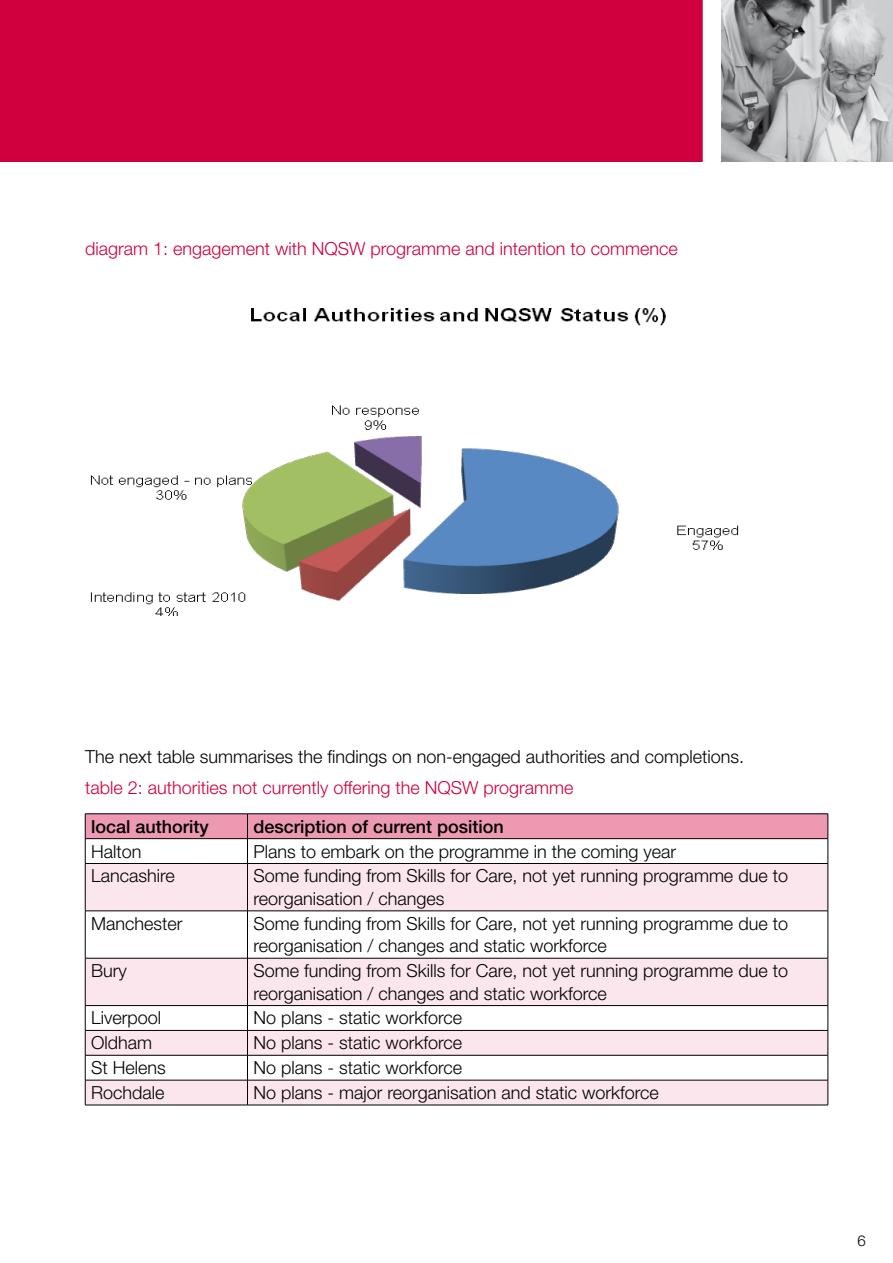
<style>
.page{position:relative;width:893px;height:1263px;background:#fff}
.page>*{position:absolute;margin:0;border:0;box-sizing:border-box;transform-origin:0 0}
.t1{font:300 18px/22.5px "Helvetica Neue LT Std";color:#000}
.t2{font:300 18px "Helvetica Neue LT Std";color:#cf003d}
.t3{font:500 18px "Helvetica Neue LT Std";color:#000}
.t4{font:300 15px "Helvetica Neue LT Std";color:#000}
</style>
<div class="page">
<div style="left:0;top:0;width:703px;height:162px;background:#cf003d"></div>
<img style="left:721px;top:0;width:172px;height:161px">
<img style="left:90px;top:308px;width:649px;height:308px">
<svg style="left:86px;top:864px;width:742px;height:241px;fill:#fae6ec"></svg>
<hr style="left:85px;top:813px;width:162px;height:1px;background:#000">
<hr style="left:247px;top:813px;width:581px;height:1px;background:#000">
<svg style="left:85px;top:814px;width:744px;height:49px"></svg>
<hr style="left:85px;top:863px;width:162px;height:1px;background:#000">
<hr style="left:85px;top:864px;width:1px;height:47px;background:#000">
<hr style="left:247px;top:863px;width:581px;height:1px;background:#000">
<hr style="left:247px;top:864px;width:1px;height:47px;background:#000">
<hr style="left:828px;top:864px;width:1px;height:47px;background:#000">
<hr style="left:85px;top:910px;width:162px;height:1px;background:#000">
<hr style="left:85px;top:911px;width:1px;height:47px;background:#000">
<hr style="left:247px;top:910px;width:581px;height:1px;background:#000">
<hr style="left:247px;top:911px;width:1px;height:47px;background:#000">
<hr style="left:828px;top:911px;width:1px;height:47px;background:#000">
<hr style="left:85px;top:958px;width:162px;height:1px;background:#000">
<hr style="left:85px;top:958px;width:1px;height:47px;background:#000">
<hr style="left:247px;top:958px;width:581px;height:1px;background:#000">
<hr style="left:247px;top:958px;width:1px;height:47px;background:#000">
<hr style="left:828px;top:958px;width:1px;height:47px;background:#000">
<hr style="left:85px;top:1005px;width:162px;height:1px;background:#000">
<hr style="left:247px;top:1005px;width:581px;height:1px;background:#000">
<hr style="left:85px;top:1030px;width:162px;height:1px;background:#000">
<hr style="left:247px;top:1030px;width:581px;height:1px;background:#000">
<hr style="left:85px;top:1055px;width:162px;height:1px;background:#000">
<hr style="left:247px;top:1055px;width:581px;height:1px;background:#000">
<hr style="left:85px;top:1080px;width:162px;height:1px;background:#000">
<svg style="left:85px;top:1006px;width:1px;height:99px"></svg>
<hr style="left:247px;top:1080px;width:581px;height:1px;background:#000">
<svg style="left:247px;top:1006px;width:1px;height:99px"></svg>
<svg style="left:828px;top:1006px;width:1px;height:99px"></svg>
<hr style="left:85px;top:1105px;width:162px;height:1px;background:#000">
<hr style="left:247px;top:1105px;width:581px;height:1px;background:#000">
<p class="t2" style="left:85px;top:237px;width:594px">diagram 1: engagement with NQSW programme and intention to commence</p>
<p class="t1" style="left:85px;top:744px;width:661px">The next table summarises the findings on non-engaged authorities and completions.</p>
<p class="t2" style="left:85px;top:777px;width:490px">table 2: authorities not currently offering the NQSW programme</p>
<p class="t3" style="left:91px;top:815px;width:119px">local authority</p>
<p class="t3" style="left:253px;top:815px;width:252px">description of current position</p>
<p class="t1" style="left:91px;top:839px;width:52px">Halton</p>
<p class="t1" style="left:253px;top:839px;width:424px">Plans to embark on the programme in the coming year</p>
<p class="t1" style="left:91px;top:864px;width:85px">Lancashire</p>
<p class="t1" style="left:253px;top:864px;width:536px">Some funding from Skills for Care, not yet running programme due to reorganisation / changes</p>
<p class="t1" style="left:91px;top:912px;width:93px">Manchester</p>
<p class="t1" style="left:253px;top:912px;width:536px">Some funding from Skills for Care, not yet running programme due to reorganisation / changes and static workforce</p>
<p class="t1" style="left:91px;top:959px;width:37px">Bury</p>
<p class="t1" style="left:253px;top:959px;width:536px">Some funding from Skills for Care, not yet running programme due to reorganisation / changes and static workforce</p>
<p class="t1" style="left:91px;top:1006px;width:72px">Liverpool</p>
<p class="t1" style="left:253px;top:1006px;width:210px">No plans - static workforce</p>
<p class="t1" style="left:91px;top:1031px;width:63px">Oldham</p>
<p class="t1" style="left:253px;top:1031px;width:210px">No plans - static workforce</p>
<p class="t1" style="left:91px;top:1056px;width:76px">St Helens</p>
<p class="t1" style="left:253px;top:1056px;width:210px">No plans - static workforce</p>
<p class="t1" style="left:91px;top:1081px;width:75px">Rochdale</p>
<p class="t1" style="left:253px;top:1081px;width:407px">No plans - major reorganisation and static workforce</p>
<p class="t4" style="left:857px;top:1231px;width:10px">6</p>
</div>
